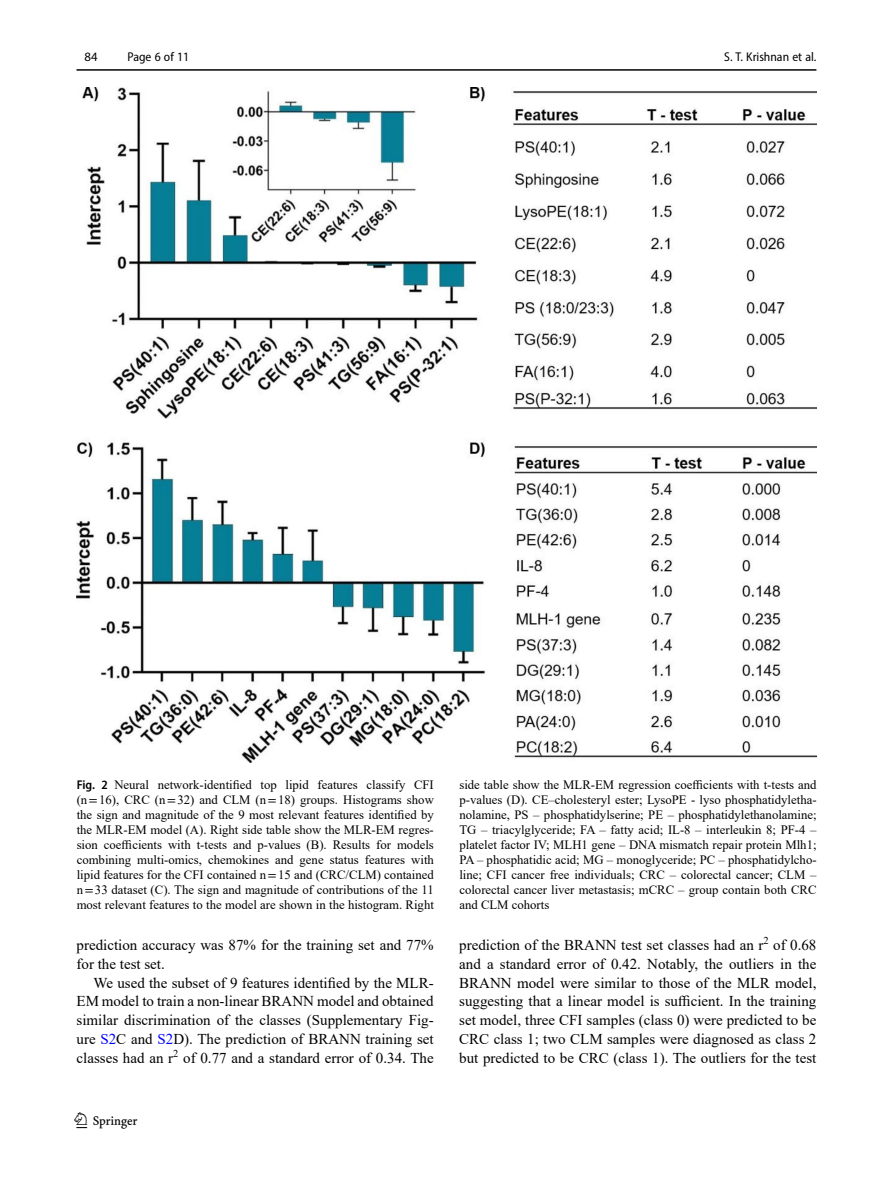
<style>
.page{position:relative;width:893px;height:1187px;background:#fff}
.page>*{position:absolute;margin:0;border:0;box-sizing:border-box;transform-origin:0 0}
.t1{font:22.5px "Springnew";color:#000}
.Body_Text_Indent{font:15px/18.8px "Times New Roman";color:#000;text-align:justify}
.Figure_Caption{font:12.75px/15px "Times New Roman";color:#000;text-align:justify}
.t2{font:semi-condensed 12.75px "Myriad Pro";color:#000}
.t3{font:12.75px "Myriad Pro";color:#000}
.s1{font-family:"Myriad Pro";font-weight:600;font-stretch:semi-condensed}
.s2{font-family:"STIX"}
.s3{color:#00f}
</style>
<div class="page">
<hr style="left:77px;top:69px;width:739px;height:2px;background:#000">
<img style="left:77px;top:87px;width:740px;height:675px">
<p class="t3" style="left:85px;top:48px;width:15px">84</p>
<p class="t2" style="left:127px;top:49px;width:63px">Page 6 of 11</p>
<p class="t2" style="left:724px;top:49px;width:94px">S. T. Krishnan et al.</p>
<p class="Figure_Caption" style="left:77px;top:776px;width:359px"><span class="s1">Fig. 2</span> Neural network-identified top lipid features classify CFI (n<span class="s2">=</span>16), CRC (n<span class="s2">=</span>32) and CLM (n<span class="s2">=</span>18) groups. Histograms show the sign and magnitude of the 9 most relevant features identified by the MLR-EM model (A). Right side table show the MLR-EM regres&shy;sion coefficients with t-tests and p-values (B). Results for models combining multi-omics, chemokines and gene status features with lipid features for the CFI contained n<span class="s2">=</span>15 and (CRC/CLM) contained n<span class="s2">=</span>33 dataset (C). The sign and magnitude of contributions of the 11 most relevant features to the model are shown in the histogram. Right</p>
<p class="Figure_Caption" style="left:459px;top:776px;width:359px">side table show the MLR-EM regression coefficients with t-tests and p-values (D). CE–cholesteryl ester; LysoPE - lyso phosphatidyletha&shy;nolamine, PS – phosphatidylserine; PE – phosphatidylethanolamine; TG – triacylglyceride; FA – fatty acid; IL-8 – interleukin 8; PF-4 – platelet factor IV; MLH1 gene – DNA mismatch repair protein Mlh1; PA – phosphatidic acid; MG – monoglyceride; PC – phosphatidylcho&shy;line; CFI cancer free individuals; CRC – colorectal cancer; CLM – colorectal cancer liver metastasis; mCRC – group contain both CRC and CLM cohorts</p>
<p class="Body_Text_Indent" style="left:77px;top:935px;width:359px">prediction accuracy was 87% for the training set and 77% for the test set.</p>
<p class="Body_Text_Indent" style="left:77px;top:972px;width:359px;text-indent:17px">We used the subset of 9 features identified by the MLR-EM model to train a non-linear BRANN model and obtained similar discrimination of the classes (Supplementary Fig&shy;ure <span class="s3">S2</span>C and <span class="s3">S2</span>D). The prediction of BRANN training set classes had an r<sup>2</sup> of 0.77 and a standard error of 0.34. The</p>
<h1 class="t1" style="left:77px;top:1107px;width:63px">1 3</h1>
<p class="Body_Text_Indent" style="left:459px;top:935px;width:359px">prediction of the BRANN test set classes had an r<sup>2</sup> of 0.68 and a standard error of 0.42. Notably, the outliers in the BRANN model were similar to those of the MLR model, suggesting that a linear model is sufficient. In the training set model, three CFI samples (class 0) were predicted to be CRC class 1; two CLM samples were diagnosed as class 2 but predicted to be CRC (class 1). The outliers for the test</p>
</div>
